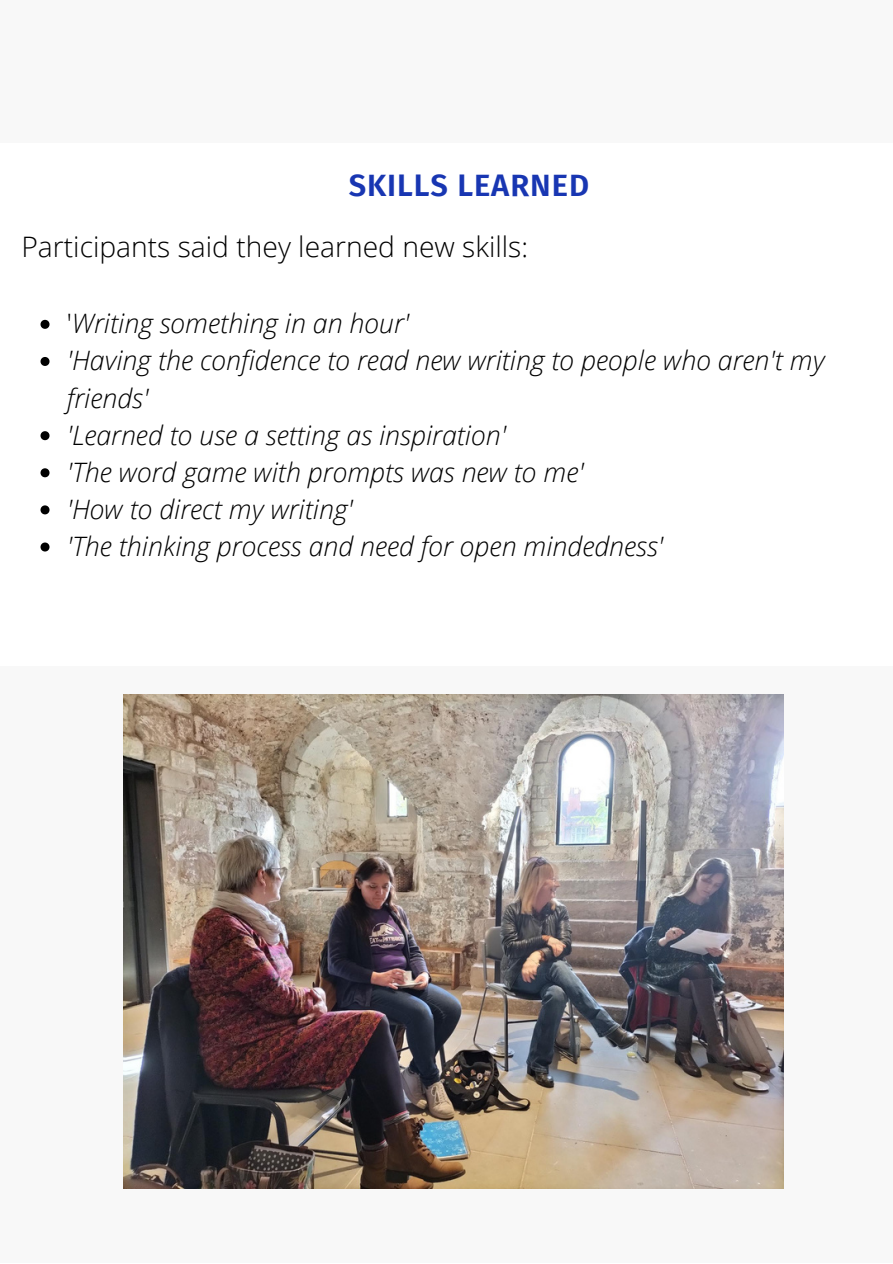
<style>
.page{position:relative;width:893px;height:1264px;background:#fff}
.page>*{position:absolute;margin:0;border:0;box-sizing:border-box;transform-origin:0 0}
.t1{font:600 30.9px "Fira Sans";letter-spacing:.03em;color:#1836b2}
.t2{font:300 28.2px "Open Sans";color:#000}
.t3{font:italic 300 26.7px/37px "Open Sans";color:#000}
.s1{font-style:normal}
</style>
<div class="page">
<div style="left:0;top:0;width:892px;height:1262px;background:#f8f8f8"></div>
<div style="left:0;top:143px;width:892px;height:523px;background:#fff"></div>
<img style="left:123px;top:694px;width:660px;height:494px">
<svg style="left:40px;top:320px;width:9px;height:9px"></svg>
<svg style="left:40px;top:357px;width:9px;height:9px"></svg>
<svg style="left:40px;top:431px;width:9px;height:9px"></svg>
<svg style="left:40px;top:468px;width:9px;height:9px"></svg>
<svg style="left:40px;top:505px;width:9px;height:9px"></svg>
<svg style="left:40px;top:542px;width:9px;height:9px"></svg>
<p class="t1" style="left:349px;top:167px;width:242px">SKILLS LEARNED</p>
<p class="t2" style="left:21px;top:227px;width:508px">Participants said they learned new skills:</p>
<p class="t3" style="left:67px;top:304px;width:759px"><span class="s1">'</span>Writing something in an hour'<br>'Having the confidence to read new writing to people who aren't my friends'<br>'Learned to use a setting as inspiration'<br>'The word game with prompts was new to me'<br>'How to direct my writing'<br>'The thinking process and need for open mindedness'</p>
</div>
